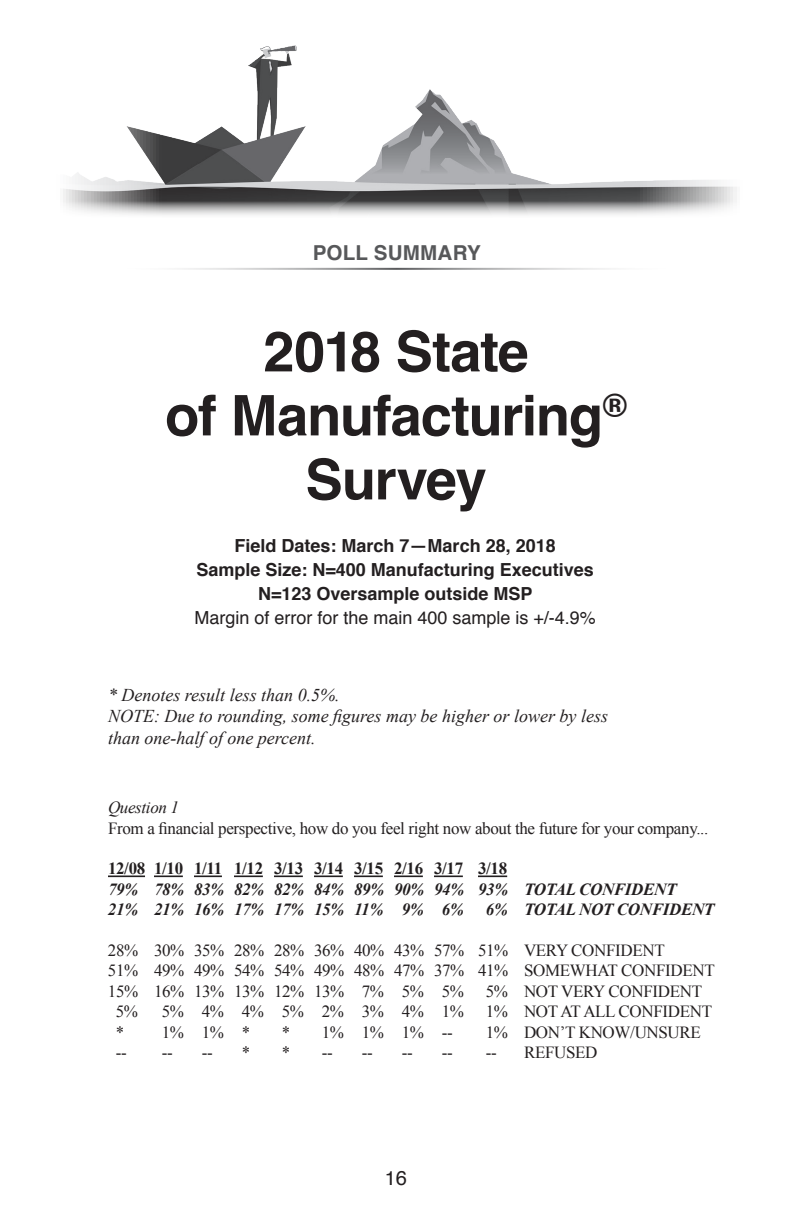
<style>
.page{position:relative;width:792px;height:1224px;background:#fff}
.page>*{position:absolute;margin:0;border:0;box-sizing:border-box;transform-origin:0 0}
.t1{font:700 56px/64px "Helvetica";letter-spacing:-.025em;color:#231f20;text-align:center}
.t2{font:700 20.6px "Helvetica";letter-spacing:.01em;color:#57585a}
.t3{font:20px "Helvetica";color:#231f20}
.t4{font:italic 18px/21.6px "Times New Roman";color:#231f20}
.t5{font:700 18px/24px "Helvetica";color:#231f20;text-align:center}
.t6{font:18px "Helvetica";color:#231f20}
.t7{font:17px/20.4px "Times New Roman";letter-spacing:-.02em;color:#231f20}
.t8{font:italic 700 17px/20.4px "Times New Roman";letter-spacing:-.02em;color:#231f20}
.t9{font:700 17px "Times New Roman";letter-spacing:-.02em;color:#231f20}
.t10{font:italic 17px "Times New Roman";letter-spacing:-.02em;color:#231f20}
</style>
<div class="page">
<img style="left:63px;top:45px;width:674px;height:170px">
<hr style="left:108px;top:876px;width:37px;height:1px;background:#231f20">
<svg style="left:154px;top:876px;width:29px;height:1px"></svg>
<svg style="left:194px;top:876px;width:28px;height:1px"></svg>
<svg style="left:234px;top:876px;width:29px;height:1px"></svg>
<svg style="left:274px;top:876px;width:29px;height:1px"></svg>
<svg style="left:314px;top:876px;width:29px;height:1px"></svg>
<svg style="left:354px;top:876px;width:29px;height:1px"></svg>
<svg style="left:394px;top:876px;width:29px;height:1px"></svg>
<svg style="left:434px;top:876px;width:29px;height:1px"></svg>
<svg style="left:478px;top:876px;width:29px;height:1px"></svg>
<hr style="left:109px;top:268px;width:575px;height:2px;background:#57585a">
<p class="t2" style="left:313px;top:236px;width:170px">POLL SUMMARY</p>
<h1 class="t1" style="left:165px;top:320px;width:463px">2018 State<br>of Manufacturing<sup>®<br></sup>Survey</h1>
<p class="t5" style="left:196px;top:534px;width:399px">Field Dates: March 7—March 28, 2018<br>Sample Size: N=400 Manufacturing Executives<br>N=123 Oversample outside MSP</p>
<p class="t6" style="left:194px;top:604px;width:403px">Margin of error for the main 400 sample is +/-4.9%</p>
<p class="t4" style="left:108px;top:684px;width:502px">* Denotes result less than 0.5%.<br>NOTE: Due to rounding, some figures may be higher or lower by less than one-half of one percent.</p>
<p class="t10" style="left:108px;top:796px;width:73px">Question 1</p>
<p class="t7" style="left:108px;top:818px;width:602px">From a financial perspective, how do you feel right now about the future for your company...</p>
<p class="t9" style="left:108px;top:857px;width:401px">12/08 1/10 1/11 1/12 3/13 3/14 3/15 2/16 3/17 3/18</p>
<p class="t8" style="left:108px;top:879px;width:570px">79% 78% 83% 82% 82% 84% 89% 90% 94% 93% TOTAL CONFIDENT<br>21% 21% 16% 17% 17% 15% 11% 9% 6%</p>
<p class="t8" style="left:486px;top:899px;width:230px">6% TOTAL NOT CONFIDENT</p>
<p class="t7" style="left:108px;top:940px;width:608px">28% 30% 35% 28% 28% 36% 40% 43% 57% 51% VERY CONFIDENT<br>51% 49% 49% 54% 54% 49% 48% 47% 37% 41% SOMEWHAT CONFIDENT<br>15% 16% 13% 13% 12% 13% 7% 5% 5%</p>
<p class="t7" style="left:486px;top:981px;width:218px">5% NOT VERY CONFIDENT</p>
<p class="t7" style="left:116px;top:1001px;width:24px">5%</p>
<p class="t7" style="left:162px;top:1001px;width:304px">5% 4% 4% 5% 2% 3% 4% 1%</p>
<p class="t7" style="left:486px;top:1001px;width:228px">1% NOT AT ALL CONFIDENT</p>
<p class="t7" style="left:116px;top:1022px;width:136px">* 1% 1% *</p>
<p class="t7" style="left:282px;top:1022px;width:172px">* 1% 1% 1% --</p>
<p class="t7" style="left:486px;top:1022px;width:217px">1% DON’T KNOW/UNSURE</p>
<p class="t7" style="left:116px;top:1042px;width:12px">--</p>
<p class="t7" style="left:162px;top:1042px;width:12px">--</p>
<p class="t7" style="left:202px;top:1042px;width:12px">--</p>
<p class="t7" style="left:242px;top:1042px;width:50px">* *</p>
<p class="t7" style="left:322px;top:1042px;width:12px">--</p>
<p class="t7" style="left:362px;top:1042px;width:12px">--</p>
<p class="t7" style="left:402px;top:1042px;width:12px">--</p>
<p class="t7" style="left:442px;top:1042px;width:12px">--</p>
<p class="t7" style="left:486px;top:1042px;width:12px">--</p>
<p class="t7" style="left:524px;top:1042px;width:75px">REFUSED</p>
<p class="t3" style="left:385px;top:1163px;width:24px">16</p>
</div>
